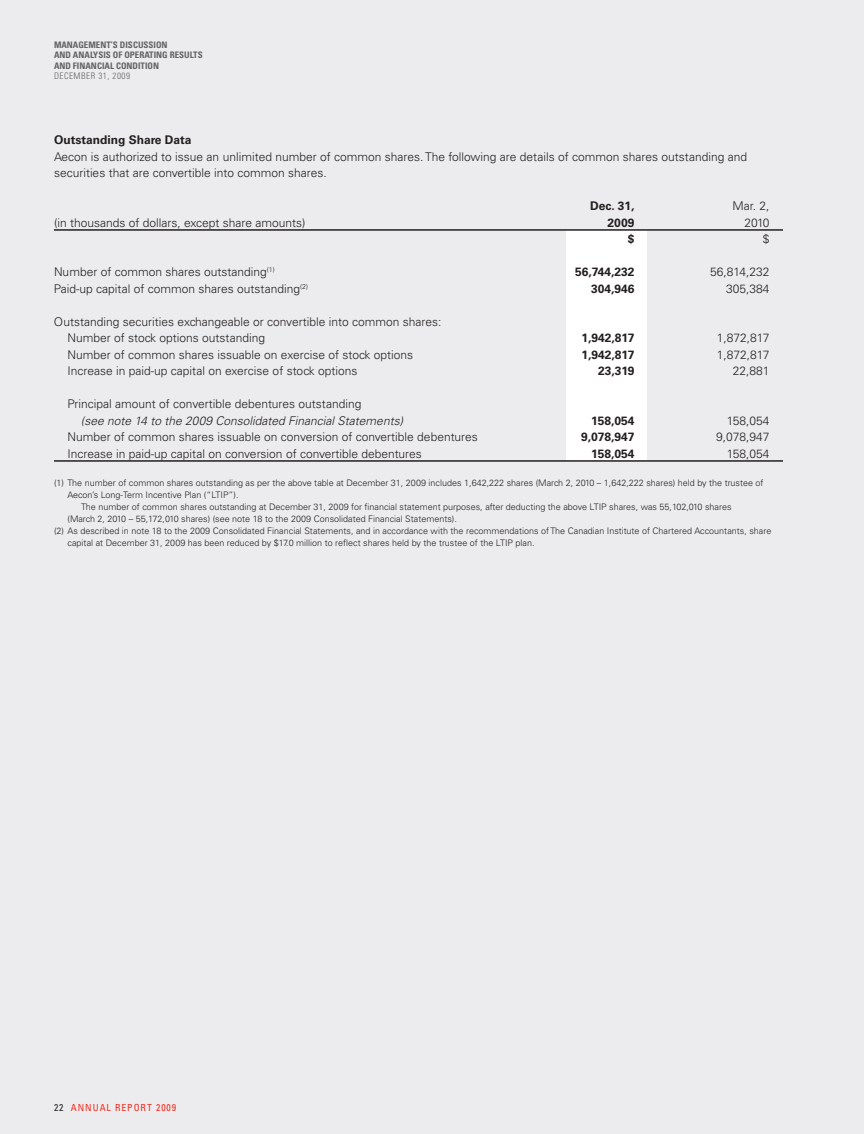
<style>
.page{position:relative;width:864px;height:1134px;background:#ececee}
.page>*{position:absolute;margin:0;border:0;box-sizing:border-box;transform-origin:0 0}
.t1{font:300 12px/16.5px "Univers";color:#231f20}
.t2{font:700 12px "Univers";color:#231f20}
.t3{font:italic 300 12px "Univers";color:#231f20}
.t4{font:condensed 9.75px "Univers";letter-spacing:.1em;color:#ee2e22}
.t5{font:300 9px "Univers";color:#231f20}
.t6{font:700 condensed 9px/10.5px "Univers";color:#636366}
.t7{font:300 condensed 9px "Univers";letter-spacing:.06em;color:#636366}
.s1{color:#231f20}
</style>
<div class="page">
<div style="left:566px;top:230px;width:81px;height:231px;background:#fff"></div>
<hr style="left:54px;top:229px;width:729px;height:2px;background:#231f20">
<hr style="left:54px;top:460px;width:729px;height:2px;background:#231f20">
<p class="t6" style="left:54px;top:39px;width:150px">MANAGEMENT’S DISCUSSION<br>AND ANALYSIS OF OPERATING RESULTS<br>AND FINANCIAL CONDITION</p>
<p class="t7" style="left:54px;top:71px;width:78px">DECEMBER 31, 2009</p>
<p class="t2" style="left:54px;top:133px;width:139px">Outstanding Share Data</p>
<p class="t1" style="left:54px;top:148px;width:695px">Aecon is authorized to issue an unlimited number of common shares. The following are details of common shares outstanding and securities that are convertible into common shares.</p>
<p class="t2" style="left:590px;top:199px;width:46px">Dec. 31,</p>
<p class="t1" style="left:732px;top:198px;width:39px">Mar. 2,</p>
<p class="t1" style="left:54px;top:214px;width:253px">(in thousands of dollars, except share amounts)</p>
<p class="t2" style="left:608px;top:215px;width:28px">2009</p>
<p class="t1" style="left:745px;top:214px;width:26px">2010</p>
<p class="t2" style="left:628px;top:232px;width:8px">$</p>
<p class="t1" style="left:763px;top:231px;width:8px">$</p>
<p class="t1" style="left:54px;top:264px;width:222px">Number of common shares outstanding<sup>(1)</sup></p>
<p class="t2" style="left:575px;top:265px;width:61px">56,744,232</p>
<p class="t1" style="left:710px;top:264px;width:61px">56,814,232</p>
<p class="t1" style="left:54px;top:280px;width:255px">Paid-up capital of common shares outstanding<sup>(2)</sup></p>
<p class="t2" style="left:591px;top:281px;width:45px">304,946</p>
<p class="t1" style="left:726px;top:280px;width:45px">305,384</p>
<p class="t1" style="left:67px;top:313px;width:375px;text-indent:-14px">Outstanding securities exchangeable or convertible into common shares:<br>Number of stock options outstanding</p>
<p class="t2" style="left:581px;top:331px;width:55px">1,942,817</p>
<p class="t1" style="left:717px;top:330px;width:54px">1,872,817</p>
<p class="t1" style="left:67px;top:346px;width:347px">Number of common shares issuable on exercise of stock options</p>
<p class="t2" style="left:581px;top:347px;width:55px">1,942,817</p>
<p class="t1" style="left:717px;top:346px;width:54px">1,872,817</p>
<p class="t1" style="left:67px;top:363px;width:291px">Increase in paid-up capital on exercise of stock options</p>
<p class="t2" style="left:598px;top:364px;width:38px">23,319</p>
<p class="t1" style="left:733px;top:363px;width:38px">22,881</p>
<p class="t1" style="left:67px;top:396px;width:295px">Principal amount of convertible debentures outstanding</p>
<p class="t3" style="left:81px;top:413px;width:324px">(see note 14 to the 2009 Consolidated Financial Statements)</p>
<p class="t2" style="left:591px;top:413px;width:45px">158,054</p>
<p class="t1" style="left:727px;top:412px;width:44px">158,054</p>
<p class="t1" style="left:67px;top:429px;width:412px">Number of common shares issuable on conversion of convertible debentures</p>
<p class="t2" style="left:581px;top:430px;width:55px">9,078,947</p>
<p class="t1" style="left:716px;top:429px;width:55px">9,078,947</p>
<p class="t1" style="left:67px;top:445px;width:356px">Increase in paid-up capital on conversion of convertible debentures</p>
<p class="t2" style="left:591px;top:446px;width:45px">158,054</p>
<p class="t1" style="left:727px;top:445px;width:44px">158,054</p>
<p class="t5" style="left:54px;top:477px;width:711px">(1) The number of common shares outstanding as per the above table at December 31, 2009 includes 1,642,222 shares (March 2, 2010 – 1,642,222 shares) held by the trustee of</p>
<p class="t5" style="left:68px;top:489px;width:173px">Aecon’s Long-Term Incentive Plan (“LTIP”).</p>
<p class="t5" style="left:81px;top:501px;width:652px">The number of common shares outstanding at December 31, 2009 for financial statement purposes, after deducting the above LTIP shares, was 55,102,010 shares</p>
<p class="t5" style="left:68px;top:513px;width:391px">(March 2, 2010 – 55,172,010 shares) (see note 18 to the 2009 Consolidated Financial Statements).</p>
<p class="t5" style="left:54px;top:525px;width:719px">(2) As described in note 18 to the 2009 Consolidated Financial Statements, and in accordance with the recommendations of The Canadian Institute of Chartered Accountants, share</p>
<p class="t5" style="left:68px;top:537px;width:469px">capital at December 31, 2009 has been reduced by $17.0 million to reflect shares held by the trustee of the LTIP plan.</p>
<p class="t4" style="left:54px;top:1101px;width:124px"><span class="s1">22</span> ANNUAL REPORT 2009</p>
</div>
